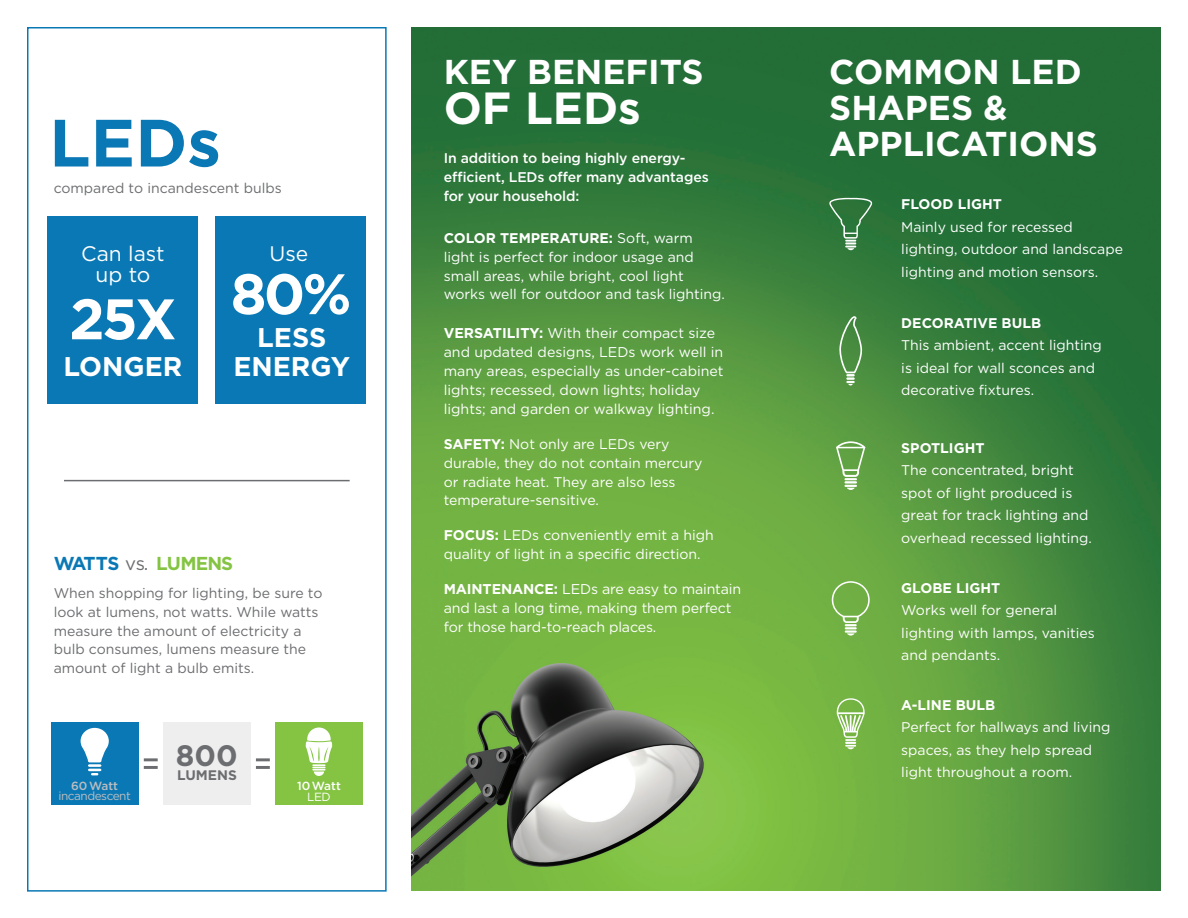
<style>
.page{position:relative;width:1188px;height:918px;background:#fff}
.page>*{position:absolute;margin:0;border:0;box-sizing:border-box;transform-origin:0 0}
.t1{font:700 66.75px "Gotham";color:#0a78b4}
.t2{font:700 57px "Gotham";color:#fff}
.t3{font:700 45px "Gotham";color:#fff}
.t4{font:700 34.5px/36px "Gotham";color:#fff}
.t5{font:700 29.55px "Gotham";color:#6c6d70}
.Paragraph_Style{font:700 27px/28.5px "Gotham";color:#fff;text-align:center}
.Paragraph_Style-2{font:21px/21px "Gotham";color:#fff;text-align:center}
.Paragraph_Style_2{font:700 18.75px "Gotham";letter-spacing:-.04em;color:#84c442}
.Paragraph_Style_2-2{font:14.25px/18.9px "Gotham";color:#fff}
.Paragraph_Style_2-3{font:14.1px/22.5px "Gotham";color:#fff}
.Paragraph_Style_2-4{font:14.1px/18.8px "Gotham";color:#6c6d70}
.Paragraph_Style_2-5{font:500 14.1px/18.8px "Gotham";letter-spacing:-.01em;color:#fff}
.Paragraph_Style_2-6{font:700 14.1px "Gotham";color:#fff}
.Paragraph_Style-3{font:700 13.8px "Gotham";color:#6c6d70}
.Paragraph_Style_2-7{font:11.85px "Gotham";letter-spacing:-.04em;color:#bcbdc0}
.Paragraph_Style-4{font:500 11.85px "Gotham";color:#bcbdc0}
.Paragraph_Style-5{font:500 11.85px "Gotham";letter-spacing:-.005em;color:#fff}
.Paragraph_Style_2-8{font:11.85px "Gotham";color:#fff}
.s1{color:#0a78b4}
.s2{font-weight:400;color:#6c6d70}
.s3{font-weight:700}
</style>
<div class="page">
<div style="left:27px;top:27px;width:360px;height:865px;border:2px solid #0a78b4"></div>
<img style="left:411px;top:27px;width:750px;height:864px">
<svg style="left:829px;top:198px;width:43px;height:52px;background:#458651"></svg>
<svg style="left:836px;top:441px;width:29px;height:49px"></svg>
<svg style="left:832px;top:581px;width:38px;height:55px;background:#84ba5e"></svg>
<svg style="left:839px;top:316px;width:23px;height:70px;background:#679f5f"></svg>
<svg style="left:837px;top:698px;width:28px;height:51px"></svg>
<div style="left:48px;top:217px;width:150px;height:187px;background:#0a78b4"></div>
<div style="left:215px;top:217px;width:151px;height:187px;background:#0a78b4"></div>
<div style="left:163px;top:722px;width:88px;height:83px;background:#eeeeef"></div>
<hr style="left:144px;top:758px;width:14px;height:3px;background:#6c6d70">
<hr style="left:144px;top:766px;width:14px;height:3px;background:#6c6d70">
<hr style="left:256px;top:758px;width:14px;height:3px;background:#6c6d70">
<hr style="left:256px;top:766px;width:14px;height:3px;background:#6c6d70">
<div style="left:51px;top:722px;width:88px;height:83px;background:#0a78b4"></div>
<svg style="left:81px;top:728px;width:28px;height:47px"></svg>
<div style="left:275px;top:722px;width:88px;height:83px;background:#84c442"></div>
<svg style="left:306px;top:728px;width:26px;height:48px"></svg>
<hr style="left:64px;top:480px;width:286px;height:1px;background:#6c6d70">
<p class="t1" style="left:49px;top:99px;width:173px">LEDs</p>
<p class="Paragraph_Style_2-4" style="left:54px;top:178px;width:230px">compared to incandescent bulbs</p>
<p class="Paragraph_Style-2" style="left:81px;top:243px;width:85px">Can last up to</p>
<p class="t2" style="left:69px;top:281px;width:109px">25X</p>
<p class="Paragraph_Style" style="left:64px;top:352px;width:120px">LONGER</p>
<p class="Paragraph_Style-2" style="left:269px;top:243px;width:40px">Use</p>
<p class="t2" style="left:231px;top:256px;width:122px">80%</p>
<p class="Paragraph_Style" style="left:233px;top:323px;width:118px">LESS<br>ENERGY</p>
<p class="Paragraph_Style_2" style="left:54px;top:551px;width:181px"><span class="s1">WATTS</span> <span class="s2">vs.</span> LUMENS</p>
<p class="Paragraph_Style_2-4" style="left:54px;top:584px;width:270px">When shopping for lighting, be sure to look at lumens, not watts. While watts measure the amount of electricity a bulb consumes, lumens measure the amount of light a bulb emits.</p>
<p class="Paragraph_Style-4" style="left:71px;top:778px;width:48px">60 Watt</p>
<p class="Paragraph_Style_2-7" style="left:58px;top:788px;width:74px">incandescent</p>
<p class="t5" style="left:176px;top:736px;width:63px">800</p>
<p class="Paragraph_Style-3" style="left:177px;top:766px;width:61px">LUMENS</p>
<p class="Paragraph_Style-5" style="left:297px;top:779px;width:45px">10 Watt</p>
<p class="Paragraph_Style_2-8" style="left:307px;top:789px;width:25px">LED</p>
<p class="t4" style="left:444px;top:53px;width:261px">KEY BENEFITS</p>
<p class="t3" style="left:444px;top:78px;width:199px">OF LEDs</p>
<p class="Paragraph_Style_2-5" style="left:444px;top:149px;width:243px">In addition to being highly energy-</p>
<p class="Paragraph_Style_2-5" style="left:444px;top:167px;width:266px">efficient, LEDs offer many advantages for your household:</p>
<p class="Paragraph_Style_2-3" style="left:444px;top:229px;width:283px;line-height:18.8px"><span class="s3">COLOR TEMPERATURE:</span> Soft, warm light is perfect for indoor usage and small areas, while bright, cool light works well for outdoor and task lighting.</p>
<p class="Paragraph_Style_2-2" style="left:444px;top:324px;width:281px"><span class="s3">VERSATILITY:</span> With their compact size and updated designs, LEDs work well in many areas, especially as under-cabinet lights; recessed, down lights; holiday lights; and garden or walkway lighting.</p>
<p class="Paragraph_Style_2-3" style="left:444px;top:435px;width:260px;line-height:18.8px"><span class="s3">SAFETY:</span> Not only are LEDs very durable, they do not contain mercury or radiate heat. They are also less temperature-sensitive.</p>
<p class="Paragraph_Style_2-3" style="left:444px;top:525px;width:272px;line-height:18.8px"><span class="s3">FOCUS:</span> LEDs conveniently emit a high quality of light in a specific direction.</p>
<p class="Paragraph_Style_2-2" style="left:444px;top:579px;width:299px"><span class="s3">MAINTENANCE:</span> LEDs are easy to maintain and last a long time, making them perfect for those hard-to-reach places.</p>
<p class="t4" style="left:829px;top:53px;width:254px">COMMON LED<br>SHAPES &amp;</p>
<p class="t4" style="left:829px;top:125px;width:270px">APPLICATIONS</p>
<p class="Paragraph_Style_2-6" style="left:901px;top:195px;width:102px">FLOOD LIGHT</p>
<p class="Paragraph_Style_2-3" style="left:901px;top:215px;width:223px">Mainly used for recessed lighting, outdoor and landscape lighting and motion sensors.</p>
<p class="Paragraph_Style_2-6" style="left:901px;top:313px;width:141px">DECORATIVE BULB</p>
<p class="Paragraph_Style_2-3" style="left:901px;top:334px;width:202px">This ambient, accent lighting is ideal for wall sconces and decorative fixtures.</p>
<p class="Paragraph_Style_2-6" style="left:901px;top:439px;width:85px">SPOTLIGHT</p>
<p class="Paragraph_Style_2-3" style="left:901px;top:459px;width:192px">The concentrated, bright spot of light produced is great for track lighting and overhead recessed lighting.</p>
<p class="Paragraph_Style_2-6" style="left:901px;top:578px;width:101px">GLOBE LIGHT</p>
<p class="Paragraph_Style_2-3" style="left:901px;top:599px;width:195px">Works well for general lighting with lamps, vanities and pendants.</p>
<p class="Paragraph_Style_2-6" style="left:901px;top:696px;width:95px">A-LINE BULB</p>
<p class="Paragraph_Style_2-3" style="left:901px;top:716px;width:211px">Perfect for hallways and living spaces, as they help spread light throughout a room.</p>
</div>
